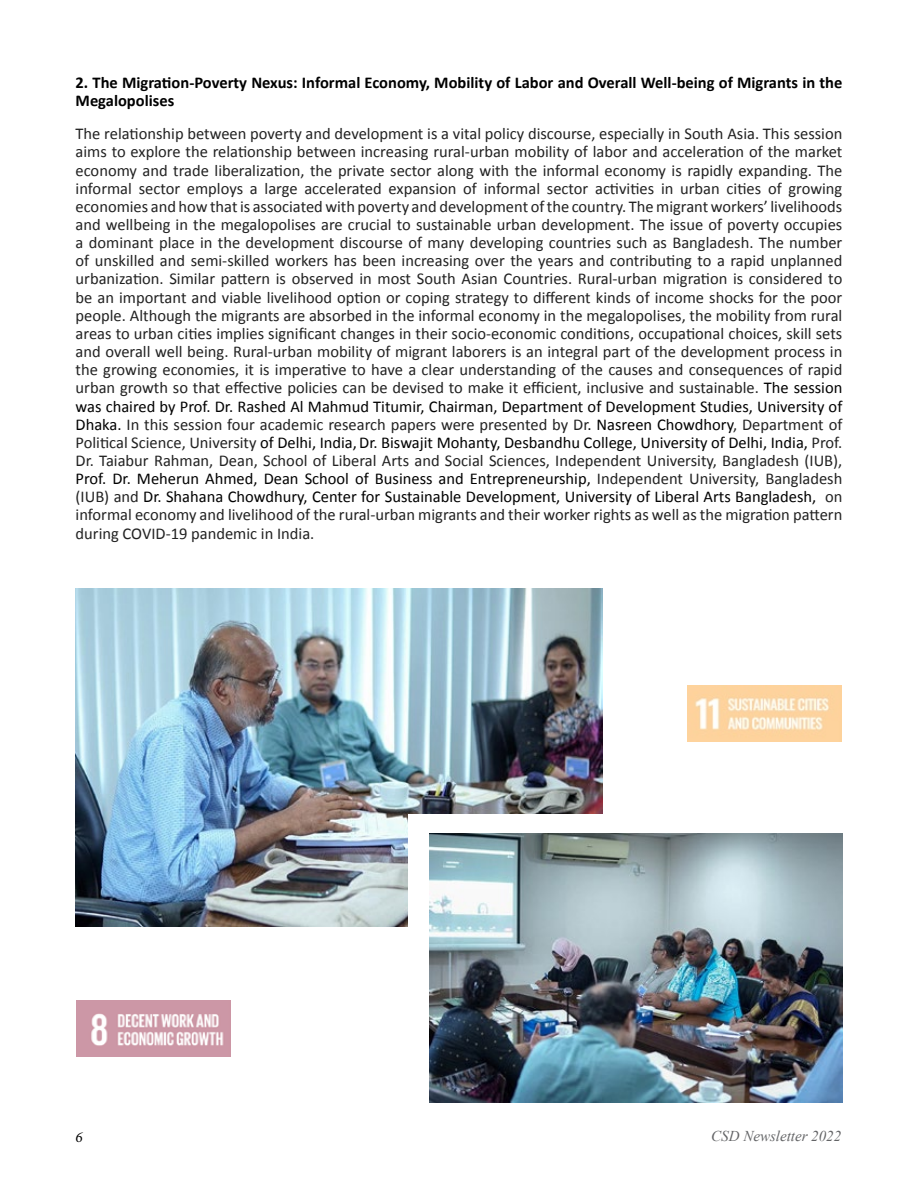
<style>
.page{position:relative;width:918px;height:1188px;background:#fff}
.page>*{position:absolute;margin:0;border:0;box-sizing:border-box;transform-origin:0 0}
.t1{font:16.5px/18.1px "Calibri";color:#222;text-align:justify}
.t2{font:700 16.5px/18.1px "Calibri";color:#000}
.t3{font:italic 15px "Times New Roman";color:#636466}
.t4{font:italic 15px "Minion Pro";color:#000}
.s1{color:#020202}
</style>
<div class="page">
<img style="left:76px;top:588px;width:526px;height:339px">
<div style="left:408px;top:814px;width:439px;height:199px;background:#fff"></div>
<img style="left:430px;top:833px;width:412px;height:269px">
<img style="left:76px;top:1000px;width:154px;height:56px">
<img style="left:688px;top:686px;width:154px;height:56px">
<p class="t2" style="left:76px;top:73px;width:768px">2. The Migration-Poverty Nexus: Informal Economy, Mobility of Labor and Overall Well-being of Migrants in the<br>Megalopolises</p>
<p class="t1" style="left:76px;top:124px;width:768px">The relationship between poverty and development is a vital policy discourse, especially in South Asia. This session aims to explore the relationship between increasing rural-urban mobility of labor and acceleration of the market economy and trade liberalization, the private sector along with the informal economy is rapidly expanding. The informal sector employs a large accelerated expansion of informal sector activities in urban cities of growing economies and how that is associated with poverty and development of the country. The migrant workers’ livelihoods and wellbeing in the megalopolises are crucial to sustainable urban development. The issue of poverty occupies a dominant place in the development discourse of many developing countries such as Bangladesh. The number of unskilled and semi-skilled workers has been increasing over the years and contributing to a rapid unplanned urbanization. Similar pattern is observed in most South Asian Countries. Rural-urban migration is considered to be an important and viable livelihood option or coping strategy to different kinds of income shocks for the poor people. Although the migrants are absorbed in the informal economy in the megalopolises, the mobility from rural areas to urban cities implies significant changes in their socio-economic conditions, occupational choices, skill sets and overall well being. Rural-urban mobility of migrant laborers is an integral part of the development process in the growing economies, it is imperative to have a clear understanding of the causes and consequences of rapid urban growth so that effective policies can be devised to make it efficient, inclusive and sustainable. <span class="s1">The session was chaired by Prof. Dr. Rashed Al Mahmud Titumir, Chairman, Department of Development Studies, University of Dhaka.</span> In this session four academic research papers were presented by Dr<span class="s1">. Nasreen Chowdhory</span>, Department of Political Science, University <span class="s1">of Delhi, India,Dr. Biswajit Mohanty, Desbandhu College, University of Delhi, India,</span> Prof.<br>Dr. Taiabur Rahman, Dean, School of Liberal Arts and Social Sciences, Independent University, Bangladesh (IUB), <span class="s1">Prof. Dr. Meherun Ahmed, Dean School of Business and Entrepreneurship,</span> Independent University, Bangladesh (IUB) and <span class="s1">Dr. Shahana Chowdhury, Center for Sustainable Development, University of Liberal Arts Bangladesh,</span> on informal economy and livelihood of the rural-urban migrants and their worker rights as well as the migration pattern during COVID-19 pandemic in India.</p>
<p class="t4" style="left:76px;top:1127px;width:9px">6</p>
<p class="t3" style="left:711px;top:1125px;width:132px">CSD Newsletter 2022</p>
</div>
